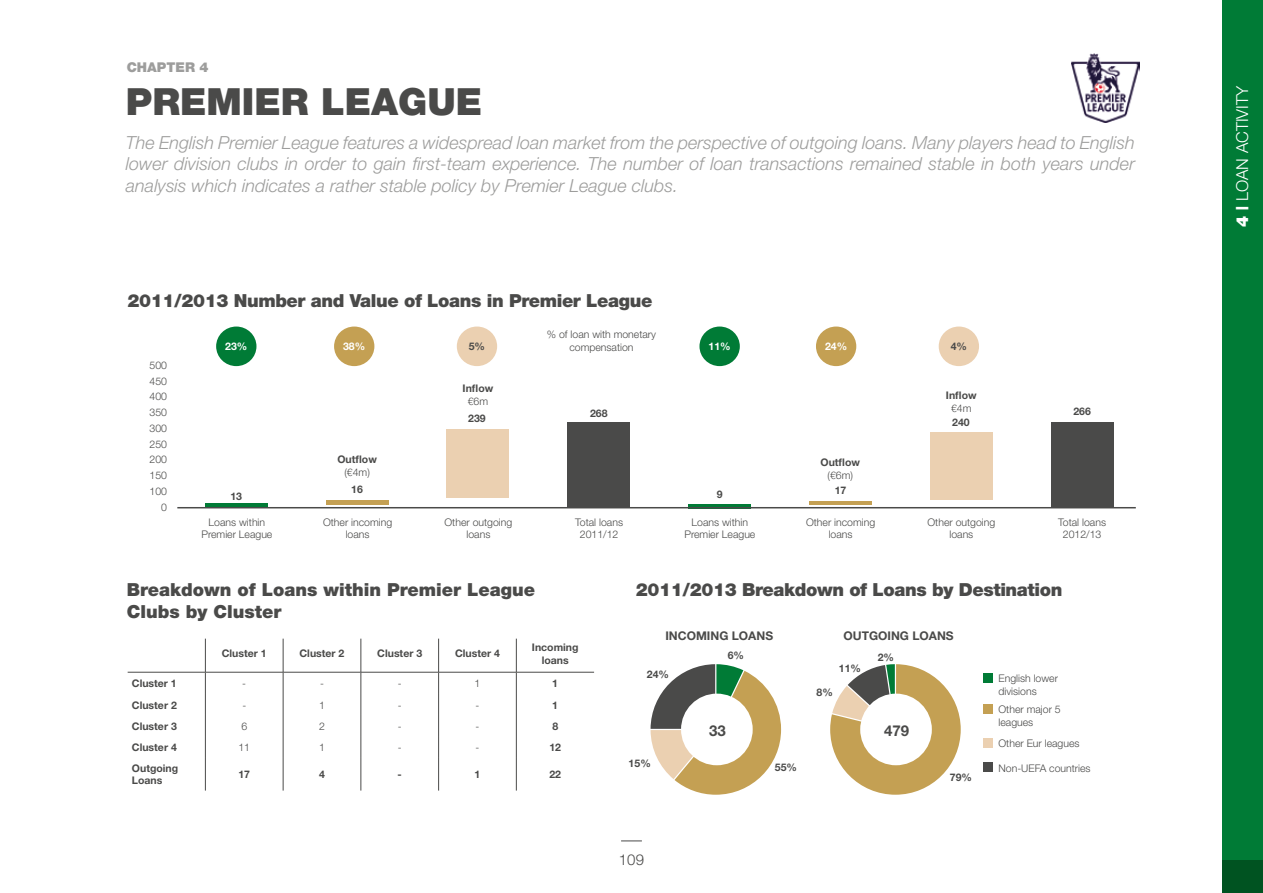
<style>
.page{position:relative;width:1263px;height:893px;background:#fff}
.page>*{position:absolute;margin:0;border:0;box-sizing:border-box;transform-origin:0 0}
.t1{font:900 37.5px "Helvetica Neue";color:#4a4a49}
.t2{font:italic 300 18px/21.6px "Helvetica Neue";color:#9d9d9c;text-align:justify}
.t3{font:900 18px "Helvetica Neue";letter-spacing:-.02em;color:#4a4a49}
.t4{font:900 18px/21.6px "Helvetica Neue";color:#4a4a49}
.t5{font:300 16.5px "Helvetica Neue";color:#fff}
.t6{font:700 15px "Helvetica Neue";color:#4a4a49}
.t7{font:300 15px "Helvetica Neue";color:#4a4a49}
.t8{font:900 13.5px "Helvetica Neue";color:#9d9d9c}
.t9{font:700 12px "Helvetica Neue";color:#4a4a49}
.t10{font:300 10.5px/12.6px "Helvetica Neue";color:#4a4a49;text-align:center}
.t11{font:700 10.5px/12.6px "Helvetica Neue";color:#4a4a49;text-align:center}
.t12{font:700 10.5px "Helvetica Neue";color:#fff}
.s1{font-family:"Helvetica";font-weight:300}
.s2{font-weight:300}
.s3{font-weight:900}
</style>
<div class="page">
<svg style="left:621px;top:840px;width:21px;height:1px"></svg>
<div style="left:1221px;top:0;width:42px;height:893px;background:#007b36"></div>
<div style="left:1221px;top:860px;width:42px;height:33px;background:#005321"></div>
<svg style="left:830px;top:664px;width:131px;height:131px"></svg>
<svg style="left:650px;top:664px;width:131px;height:131px"></svg>
<div style="left:205px;top:503px;width:62px;height:5px;background:#007b36"></div>
<hr style="left:689px;top:504px;width:62px;height:4px;background:#007b36">
<hr style="left:326px;top:500px;width:62px;height:4px;background:#c4a053">
<hr style="left:809px;top:501px;width:62px;height:3px;background:#c4a053">
<div style="left:447px;top:430px;width:62px;height:68px;background:#ebd0b1"></div>
<div style="left:930px;top:432px;width:62px;height:68px;background:#ebd0b1"></div>
<div style="left:568px;top:423px;width:62px;height:85px;background:#4a4a49"></div>
<div style="left:1051px;top:423px;width:62px;height:84px;background:#4a4a49"></div>
<hr style="left:177px;top:507px;width:959px;height:1px;background:#4a4a49">
<div style="left:216px;top:327px;width:40px;height:39px;background:#007b36;border-radius:50%"></div>
<div style="left:699px;top:327px;width:41px;height:39px;background:#007b36;border-radius:50%"></div>
<div style="left:334px;top:327px;width:40px;height:39px;background:#c4a053;border-radius:50%"></div>
<div style="left:816px;top:327px;width:40px;height:39px;background:#c4a053;border-radius:50%"></div>
<div style="left:457px;top:327px;width:40px;height:39px;background:#ebd0b1;border-radius:50%"></div>
<div style="left:939px;top:327px;width:40px;height:39px;background:#ebd0b1;border-radius:50%"></div>
<div style="left:984px;top:673px;width:9px;height:9px;background:#007b36"></div>
<div style="left:984px;top:704px;width:9px;height:9px;background:#c4a053"></div>
<div style="left:984px;top:738px;width:9px;height:9px;background:#ebd0b1"></div>
<div style="left:984px;top:763px;width:9px;height:9px;background:#4a4a49"></div>
<hr style="left:128px;top:672px;width:77px;height:1px;background:#4a4a49">
<hr style="left:205px;top:672px;width:78px;height:1px;background:#4a4a49">
<hr style="left:283px;top:672px;width:78px;height:1px;background:#4a4a49">
<hr style="left:361px;top:672px;width:78px;height:1px;background:#4a4a49">
<hr style="left:439px;top:672px;width:77px;height:1px;background:#4a4a49">
<hr style="left:516px;top:672px;width:78px;height:1px;background:#4a4a49">
<hr style="left:205px;top:639px;width:1px;height:33px;background:#4a4a49">
<hr style="left:283px;top:639px;width:1px;height:33px;background:#4a4a49">
<hr style="left:361px;top:639px;width:1px;height:33px;background:#4a4a49">
<hr style="left:438px;top:639px;width:1px;height:33px;background:#4a4a49">
<hr style="left:516px;top:639px;width:1px;height:33px;background:#4a4a49">
<svg style="left:205px;top:672px;width:1px;height:85px"></svg>
<svg style="left:283px;top:672px;width:1px;height:85px"></svg>
<svg style="left:361px;top:672px;width:1px;height:85px"></svg>
<svg style="left:438px;top:672px;width:1px;height:85px"></svg>
<svg style="left:516px;top:672px;width:1px;height:85px"></svg>
<hr style="left:205px;top:757px;width:1px;height:34px;background:#4a4a49">
<hr style="left:283px;top:757px;width:1px;height:34px;background:#4a4a49">
<hr style="left:361px;top:757px;width:1px;height:34px;background:#4a4a49">
<hr style="left:438px;top:757px;width:1px;height:34px;background:#4a4a49">
<hr style="left:516px;top:757px;width:1px;height:34px;background:#4a4a49">
<div style="left:681px;top:694px;width:72px;height:71px;background:#fff;border-radius:50%"></div>
<div style="left:860px;top:694px;width:72px;height:71px;background:#fff;border-radius:50%"></div>
<img style="left:1071px;top:54px;width:69px;height:69px">
<p class="t8" style="left:127px;top:60px;width:83px">CHAPTER 4</p>
<h1 class="t1" style="left:126px;top:79px;width:358px">PREMIER LEAGUE</h1>
<p class="t2" style="left:126px;top:131px;width:1010px">The English Premier League features a widespread loan market from the perspective of outgoing loans. Many players head to English lower division clubs in order to gain first-team experience. The number of loan transactions remained stable in both years under analysis which indicates a rather stable policy by Premier League clubs.</p>
<h2 class="t3" style="left:127px;top:290px;width:526px">2011/2013 Number and Value of Loans in Premier League</h2>
<p class="t10" style="left:149px;top:357px;width:19px;line-height:15.8px;text-align:right">500<br>450<br>400<br>350<br>300<br>250<br>200<br>150<br>100<br>0</p>
<p class="t10" style="left:547px;top:328px;width:111px">% of loan with monetary compensation</p>
<p class="t12" style="left:225px;top:340px;width:24px">23%</p>
<p class="t12" style="left:343px;top:340px;width:24px">38%</p>
<p class="t11" style="left:469px;top:340px;width:18px">5%</p>
<p class="t12" style="left:708px;top:340px;width:24px">11%</p>
<p class="t12" style="left:825px;top:340px;width:24px">24%</p>
<p class="t11" style="left:951px;top:340px;width:18px">4%</p>
<p class="t11" style="left:463px;top:382px;width:32px">Inflow <span class="s1">€</span><span class="s2">6m</span></p>
<p class="t11" style="left:946px;top:389px;width:32px">Inflow <span class="s1">€</span><span class="s2">4m</span></p>
<p class="t11" style="left:468px;top:412px;width:19px">239</p>
<p class="t11" style="left:590px;top:407px;width:19px">268</p>
<p class="t11" style="left:952px;top:415px;width:19px">240</p>
<p class="t11" style="left:230px;top:489px;width:13px">13</p>
<p class="t11" style="left:337px;top:453px;width:41px">Outflow <span class="s2">(</span><span class="s1">€</span><span class="s2">4m)</span></p>
<p class="t11" style="left:820px;top:456px;width:41px">Outflow <span class="s2">(</span><span class="s1">€</span><span class="s2">6m)</span></p>
<p class="t11" style="left:351px;top:483px;width:13px">16</p>
<p class="t11" style="left:717px;top:488px;width:7px">9</p>
<p class="t11" style="left:835px;top:484px;width:13px">17</p>
<p class="t11" style="left:1073px;top:405px;width:19px">266</p>
<p class="t10" style="left:201px;top:515px;width:73px">Loans within<br>Premier League</p>
<p class="t10" style="left:323px;top:515px;width:71px">Other incoming loans</p>
<p class="t10" style="left:444px;top:515px;width:69px">Other outgoing loans</p>
<p class="t10" style="left:575px;top:515px;width:49px">Total loans<br>2011/12</p>
<p class="t10" style="left:684px;top:515px;width:73px">Loans within<br>Premier League</p>
<p class="t10" style="left:806px;top:515px;width:71px">Other incoming loans</p>
<p class="t10" style="left:927px;top:515px;width:69px">Other outgoing loans</p>
<p class="t10" style="left:1058px;top:515px;width:49px">Total loans<br>2012/13</p>
<h2 class="t4" style="left:127px;top:579px;width:410px">Breakdown of Loans within Premier League<br>Clubs by Cluster</h2>
<h2 class="t3" style="left:636px;top:579px;width:428px">2011/2013 Breakdown of Loans by Destination</h2>
<p class="t11" style="left:222px;top:647px;width:46px">Cluster 1</p>
<p class="t11" style="left:300px;top:647px;width:46px">Cluster 2</p>
<p class="t11" style="left:377px;top:647px;width:46px">Cluster 3</p>
<p class="t11" style="left:455px;top:647px;width:46px">Cluster 4</p>
<p class="t11" style="left:532px;top:641px;width:48px">Incoming loans</p>
<p class="t11" style="left:132px;top:677px;width:46px">Cluster 1</p>
<p class="t10" style="left:242px;top:677px;width:5px">-</p>
<p class="t10" style="left:320px;top:677px;width:5px">-</p>
<p class="t10" style="left:398px;top:677px;width:5px">-</p>
<p class="t10" style="left:475px;top:677px;width:7px">1</p>
<p class="t11" style="left:552px;top:677px;width:7px">1</p>
<p class="t11" style="left:132px;top:698px;width:46px">Cluster 2</p>
<p class="t10" style="left:242px;top:698px;width:5px">-</p>
<p class="t10" style="left:319px;top:698px;width:7px">1</p>
<p class="t10" style="left:398px;top:698px;width:5px">-</p>
<p class="t10" style="left:475px;top:698px;width:5px">-</p>
<p class="t11" style="left:552px;top:698px;width:7px">1</p>
<p class="t11" style="left:132px;top:719px;width:46px">Cluster 3</p>
<p class="t10" style="left:241px;top:719px;width:7px">6</p>
<p class="t10" style="left:319px;top:719px;width:7px">2</p>
<p class="t10" style="left:398px;top:719px;width:5px">-</p>
<p class="t10" style="left:476px;top:719px;width:5px">-</p>
<p class="t11" style="left:552px;top:719px;width:7px">8</p>
<p class="t11" style="left:132px;top:740px;width:46px">Cluster 4</p>
<p class="t10" style="left:238px;top:740px;width:13px">11</p>
<p class="t10" style="left:319px;top:740px;width:7px">1</p>
<p class="t10" style="left:398px;top:740px;width:5px">-</p>
<p class="t10" style="left:476px;top:740px;width:5px">-</p>
<p class="t11" style="left:549px;top:740px;width:13px">12</p>
<p class="t11" style="left:132px;top:761px;width:48px;text-align:left">Outgoing<br>Loans</p>
<p class="t11" style="left:238px;top:768px;width:13px">17</p>
<p class="t11" style="left:319px;top:768px;width:7px">4</p>
<p class="t11" style="left:398px;top:768px;width:6px">-</p>
<p class="t11" style="left:475px;top:768px;width:7px">1</p>
<p class="t11" style="left:549px;top:768px;width:13px">22</p>
<p class="t9" style="left:665px;top:628px;width:109px">INCOMING LOANS</p>
<p class="t9" style="left:843px;top:628px;width:112px">OUTGOING LOANS</p>
<p class="t11" style="left:647px;top:667px;width:24px">24%</p>
<p class="t11" style="left:629px;top:757px;width:24px">15%</p>
<p class="t11" style="left:728px;top:649px;width:18px">6%</p>
<p class="t11" style="left:839px;top:662px;width:24px">11%</p>
<p class="t11" style="left:816px;top:686px;width:18px">8%</p>
<p class="t11" style="left:878px;top:651px;width:18px">2%</p>
<h3 class="t6" style="left:709px;top:721px;width:18px">33</h3>
<h3 class="t6" style="left:884px;top:721px;width:27px">479</h3>
<p class="t11" style="left:775px;top:760px;width:24px">55%</p>
<p class="t11" style="left:950px;top:771px;width:24px">79%</p>
<p class="t10" style="left:998px;top:672px;width:61px;text-align:left">English lower divisions</p>
<p class="t10" style="left:998px;top:703px;width:64px;text-align:left">Other major 5 leagues</p>
<p class="t10" style="left:998px;top:737px;width:83px">Other Eur leagues</p>
<p class="t10" style="left:998px;top:762px;width:94px">Non-UEFA countries</p>
<h3 class="t7" style="left:619px;top:850px;width:27px">109</h3>
<h3 class="t5" style="left:1232px;top:227px;width:143px;rotate:-90deg"><span class="s3">4 |</span> LOAN ACTIVITY</h3>
</div>
